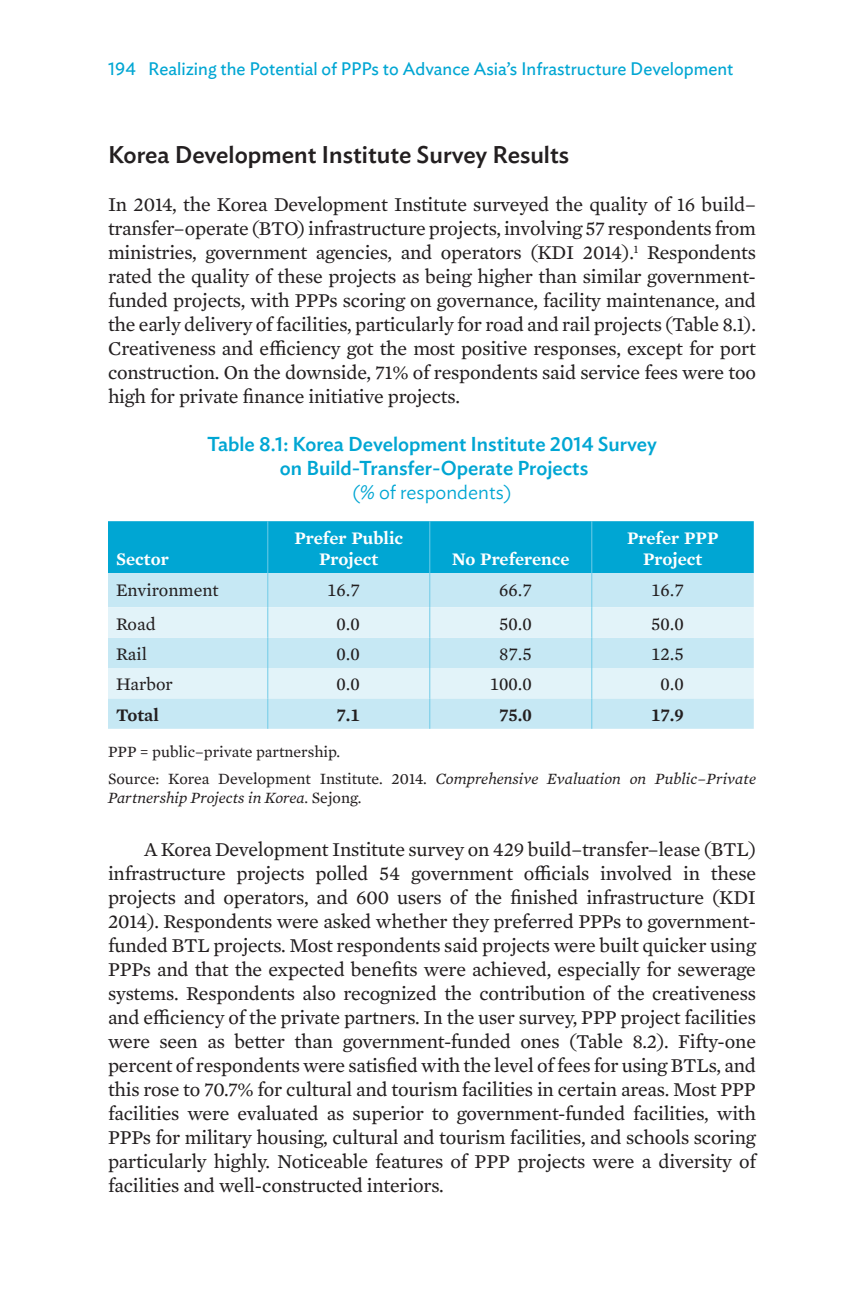
<style>
.page{position:relative;width:864px;height:1296px;background:#fff}
.page>*{position:absolute;margin:0;border:0;box-sizing:border-box;transform-origin:0 0}
.t1{font:500 24px "Ideal Sans";color:#231f20}
.t2{font:20px/24px "Mercury Text G2";letter-spacing:-.01em;color:#231f20;text-align:justify}
.t3{font:500 20px/24px "Ideal Sans";color:#00a6d3;text-align:center}
.t4{font:300 20px "Ideal Sans";color:#00a6d3}
.t5{font:18px "Ideal Sans";color:#00a6d3}
.t6{font:18px "Mercury Text G2";color:#231f20}
.t7{font:600 18px/21.6px "Mercury Text G2";color:#fff;text-align:center}
.t8{font:600 18px "Mercury Text G2";color:#231f20}
.t9{font:16px/27.8px "Mercury Text G2";color:#231f20}
.t10{font:italic 16px "Mercury Text G2";color:#231f20}
.s1{font-style:italic}
.s2{font-style:normal}
</style>
<div class="page">
<div style="left:108px;top:521px;width:646px;height:52px;background:#00a6d3"></div>
<div style="left:108px;top:573px;width:646px;height:156px;background:#c6e8f4"></div>
<svg style="left:108px;top:607px;width:646px;height:91px;background:#d8eff7"></svg>
<hr style="left:267px;top:521px;width:1px;height:52px;background:#70cbe7">
<hr style="left:429px;top:521px;width:1px;height:52px;background:#70cbe7">
<hr style="left:591px;top:521px;width:1px;height:52px;background:#70cbe7">
<hr style="left:267px;top:573px;width:1px;height:34px;background:#70cbe7">
<hr style="left:429px;top:573px;width:1px;height:34px;background:#70cbe7">
<hr style="left:591px;top:573px;width:1px;height:34px;background:#70cbe7">
<hr style="left:267px;top:607px;width:1px;height:31px;background:#70cbe7">
<hr style="left:429px;top:607px;width:1px;height:31px;background:#70cbe7">
<hr style="left:591px;top:607px;width:1px;height:31px;background:#70cbe7">
<hr style="left:267px;top:638px;width:1px;height:30px;background:#70cbe7">
<hr style="left:429px;top:638px;width:1px;height:30px;background:#70cbe7">
<hr style="left:591px;top:638px;width:1px;height:30px;background:#70cbe7">
<hr style="left:267px;top:668px;width:1px;height:30px;background:#70cbe7">
<hr style="left:429px;top:668px;width:1px;height:30px;background:#70cbe7">
<hr style="left:591px;top:668px;width:1px;height:30px;background:#70cbe7">
<hr style="left:267px;top:698px;width:1px;height:31px;background:#70cbe7">
<hr style="left:429px;top:698px;width:1px;height:31px;background:#70cbe7">
<hr style="left:591px;top:698px;width:1px;height:31px;background:#70cbe7">
<p class="t5" style="left:108px;top:55px;width:627px">194 Realizing the Potential of PPPs to Advance Asia’s Infrastructure Development</p>
<p class="t1" style="left:108px;top:136px;width:463px">Korea Development Institute Survey Results</p>
<p class="t2" style="left:108px;top:192px;width:650px">In 2014, the Korea Development Institute surveyed the quality of 16 build– transfer–operate (BTO) infrastructure projects, involving 57 respondents from ministries, government agencies, and operators (KDI 2014).<sup>1</sup> Respondents rated the quality of these projects as being higher than similar government&shy;funded projects, with PPPs scoring on governance, facility maintenance, and the early delivery of facilities, particularly for road and rail projects (Table 8.1).<br>Creativeness and efficiency got the most positive responses, except for port construction. On the downside, 71% of respondents said service fees were too high for private finance initiative projects.</p>
<p class="t3" style="left:207px;top:431px;width:451px">Table 8.1: Korea Development Institute 2014 Survey on Build-Transfer-Operate Projects</p>
<p class="t4" style="left:352px;top:477px;width:161px">(% of respondents)</p>
<p class="t7" style="left:116px;top:548px;width:54px">Sector</p>
<p class="t7" style="left:294px;top:526px;width:110px">Prefer Public<br>Project</p>
<p class="t7" style="left:452px;top:548px;width:119px">No Preference</p>
<p class="t7" style="left:627px;top:526px;width:93px">Prefer PPP<br>Project</p>
<p class="t6" style="left:116px;top:577px;width:104px">Environment</p>
<p class="t6" style="left:327px;top:577px;width:34px">16.7</p>
<p class="t6" style="left:499px;top:577px;width:34px">66.7</p>
<p class="t6" style="left:651px;top:577px;width:34px">16.7</p>
<p class="t6" style="left:116px;top:611px;width:41px">Road</p>
<p class="t6" style="left:336px;top:611px;width:25px">0.0</p>
<p class="t6" style="left:499px;top:611px;width:34px">50.0</p>
<p class="t6" style="left:651px;top:611px;width:34px">50.0</p>
<p class="t6" style="left:116px;top:641px;width:32px">Rail</p>
<p class="t6" style="left:336px;top:641px;width:25px">0.0</p>
<p class="t6" style="left:499px;top:641px;width:34px">87.5</p>
<p class="t6" style="left:651px;top:641px;width:34px">12.5</p>
<p class="t6" style="left:116px;top:671px;width:58px">Harbor</p>
<p class="t6" style="left:336px;top:671px;width:25px">0.0</p>
<p class="t6" style="left:490px;top:671px;width:44px">100.0</p>
<p class="t6" style="left:660px;top:671px;width:25px">0.0</p>
<p class="t8" style="left:116px;top:701px;width:44px">Total</p>
<p class="t8" style="left:336px;top:701px;width:25px">7.1</p>
<p class="t8" style="left:499px;top:701px;width:34px">75.0</p>
<p class="t8" style="left:651px;top:701px;width:34px">17.9</p>
<p class="t9" style="left:108px;top:736px;width:650px">PPP = public–private partnership.<br>Source: Korea Development Institute. 2014. <span class="s1">Comprehensive Evaluation on Public–Private</span></p>
<p class="t10" style="left:108px;top:787px;width:255px">Partnership Projects in Korea<span class="s2">. Sejong.</span></p>
<p class="t2" style="left:108px;top:836px;width:650px;text-indent:36px">A Korea Development Institute survey on 429 build–transfer–lease (BTL) infrastructure projects polled 54 government officials involved in these projects and operators, and 600 users of the finished infrastructure (KDI 2014). Respondents were asked whether they preferred PPPs to government&shy;funded BTL projects. Most respondents said projects were built quicker using PPPs and that the expected benefits were achieved, especially for sewerage systems. Respondents also recognized the contribution of the creativeness and efficiency of the private partners. In the user survey, PPP project facilities were seen as better than government-funded ones (Table 8.2). Fifty-one percent of respondents were satisfied with the level of fees for using BTLs, and this rose to 70.7% for cultural and tourism facilities in certain areas. Most PPP facilities were evaluated as superior to government-funded facilities, with PPPs for military housing, cultural and tourism facilities, and schools scoring particularly highly. Noticeable features of PPP projects were a diversity of facilities and well-constructed interiors.</p>
</div>
